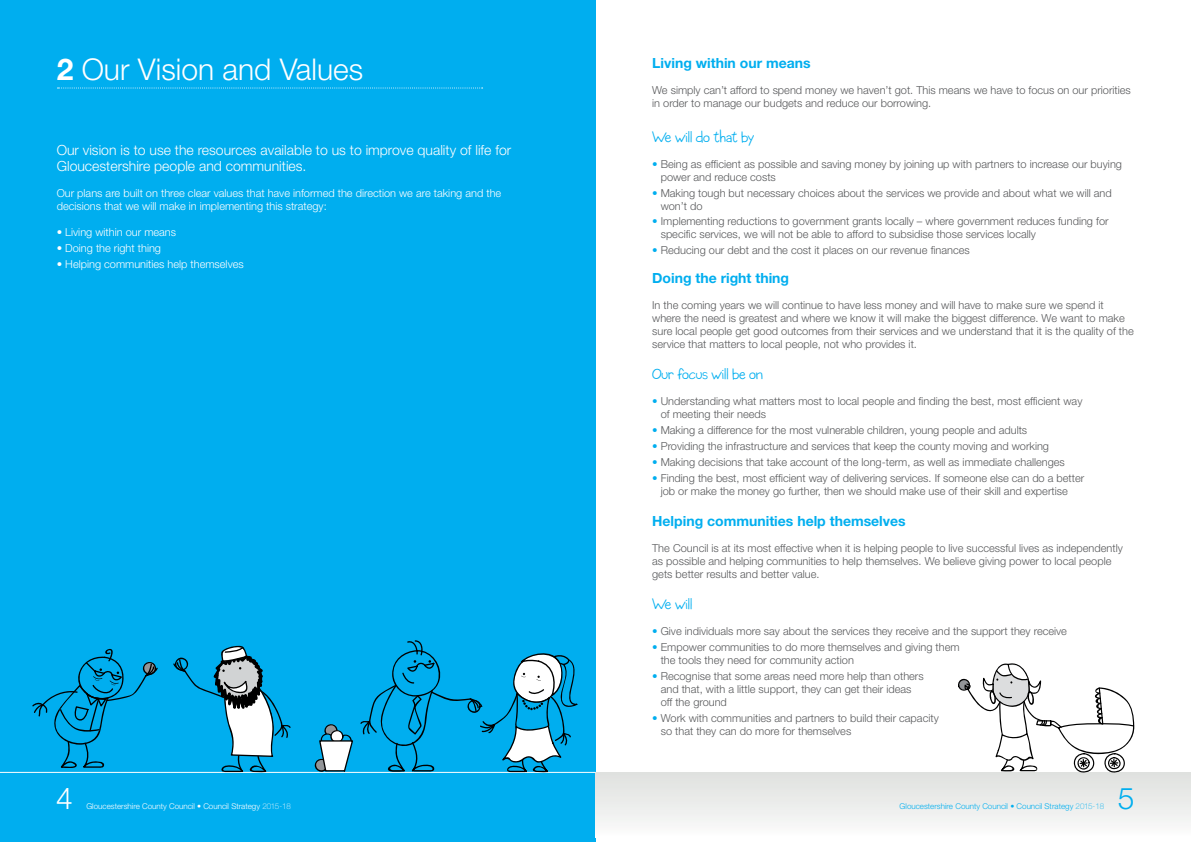
<style>
.page{position:relative;width:1191px;height:842px;background:#fff}
.page>*{position:absolute;margin:0;border:0;box-sizing:border-box;transform-origin:0 0}
.t1{font:300 30px "Helvetica Neue";color:#fff}
.t2{font:300 30px "Helvetica Neue";color:#00aeef}
.t3{font:16px "Coop Forged";color:#00aeef}
.t4{font:300 14px/16px "Helvetica Neue";color:#fff}
.t5{font:700 14px "Helvetica Neue";color:#00aeef}
.t6{font:300 11px/13px "Helvetica Neue";color:#58595b}
.t7{font:300 11px/13px "Helvetica Neue";color:#fff}
.t8{font:300 8px "Helvetica Neue";color:#fff}
.t9{font:300 8px "Helvetica Neue";color:#00aeef}
.s1{font-weight:700}
.s2{color:#00aeef}
.s3{font-weight:100}
</style>
<div class="page">
<div style="left:0;top:0;width:595px;height:842px;background:#00aeef"></div>
<svg style="left:58px;top:87px;width:424px;height:1px"></svg>
<hr style="left:0;top:772px;width:595px;height:1px;background:#fff">
<svg style="left:314px;top:724px;width:39px;height:48px"></svg>
<svg style="left:360px;top:640px;width:218px;height:133px"></svg>
<svg style="left:173px;top:645px;width:118px;height:128px"></svg>
<svg style="left:32px;top:649px;width:126px;height:119px"></svg>
<svg style="left:957px;top:663px;width:178px;height:110px"></svg>
<h1 class="t1" style="left:57px;top:51px;width:308px"><span class="s1">2</span> Our Vision and Values</h1>
<p class="t4" style="left:57px;top:142px;width:456px">Our vision is to use the resources available to us to improve quality of life for<br>Gloucestershire people and communities.</p>
<p class="t7" style="left:57px;top:186px;width:446px">Our plans are built on three clear values that have informed the direction we are taking and the decisions that we will make in implementing this strategy:</p>
<p class="t7" style="left:57px;top:225px;width:121px">• Living within our means</p>
<p class="t7" style="left:57px;top:241px;width:106px">• Doing the right thing</p>
<p class="t7" style="left:57px;top:257px;width:189px">• Helping communities help themselves</p>
<p class="t5" style="left:652px;top:54px;width:160px">Living within our means</p>
<p class="t6" style="left:652px;top:83px;width:480px">We simply can’t afford to spend money we haven’t got. This means we have to focus on our priorities in order to manage our budgets and reduce our borrowing.</p>
<h2 class="t3" style="left:652px;top:127px;width:104px">We will do that by</h2>
<p class="t6" style="left:660px;top:157px;width:463px;text-indent:-9px"><span class="s2">•</span> Being as efficient as possible and saving money by joining up with partners to increase our buying power and reduce costs</p>
<p class="t6" style="left:660px;top:186px;width:452px;text-indent:-9px"><span class="s2">•</span> Making tough but necessary choices about the services we provide and about what we will and won’t do</p>
<p class="t6" style="left:660px;top:215px;width:449px;text-indent:-9px"><span class="s2">•</span> Implementing reductions to government grants locally – where government reduces funding for specific services, we will not be able to afford to subsidise those services locally</p>
<p class="t6" style="left:652px;top:244px;width:319px"><span class="s2">•</span> Reducing our debt and the cost it places on our revenue finances</p>
<p class="t5" style="left:652px;top:269px;width:138px">Doing the right thing</p>
<p class="t6" style="left:652px;top:298px;width:483px">In the coming years we will continue to have less money and will have to make sure we spend it where the need is greatest and where we know it will make the biggest difference. We want to make sure local people get good outcomes from their services and we understand that it is the quality of the service that matters to local people, not who provides it.</p>
<h2 class="t3" style="left:652px;top:364px;width:112px">Our focus will be on</h2>
<p class="t6" style="left:660px;top:394px;width:423px;text-indent:-9px"><span class="s2">•</span> Understanding what matters most to local people and finding the best, most efficient way of meeting their needs</p>
<p class="t6" style="left:652px;top:423px;width:376px"><span class="s2">•</span> Making a difference for the most vulnerable children, young people and adults</p>
<p class="t6" style="left:652px;top:439px;width:398px"><span class="s2">•</span> Providing the infrastructure and services that keep the county moving and working</p>
<p class="t6" style="left:652px;top:455px;width:414px"><span class="s2">•</span> Making decisions that take account of the long-term, as well as immediate challenges</p>
<p class="t6" style="left:660px;top:471px;width:425px;text-indent:-9px"><span class="s2">•</span> Finding the best, most efficient way of delivering services. If someone else can do a better job or make the money go further, then we should make use of their skill and expertise</p>
<p class="t5" style="left:652px;top:513px;width:255px">Helping communities help themselves</p>
<p class="t6" style="left:652px;top:542px;width:472px">The Council is at its most effective when it is helping people to live successful lives as independently as possible and helping communities to help themselves. We believe giving power to local people gets better results and better value.</p>
<h2 class="t3" style="left:652px;top:595px;width:41px">We will</h2>
<p class="t6" style="left:652px;top:625px;width:416px"><span class="s2">•</span> Give individuals more say about the services they receive and the support they receive</p>
<p class="t6" style="left:660px;top:641px;width:300px;text-indent:-9px"><span class="s2">•</span> Empower communities to do more themselves and giving them the tools they need for community action</p>
<p class="t6" style="left:660px;top:669px;width:264px;text-indent:-9px"><span class="s2">•</span> Recognise that some areas need more help than others and that, with a little support, they can get their ideas off the ground</p>
<p class="t6" style="left:660px;top:711px;width:279px;text-indent:-9px"><span class="s2">•</span> Work with communities and partners to build their capacity so that they can do more for themselves</p>
<h1 class="t1" style="left:56px;top:780px;width:18px">4</h1>
<p class="t8" style="left:86px;top:802px;width:206px">Gloucestershire County Council • Council Strategy <span class="s3">2015-18</span></p>
<p class="t9" style="left:899px;top:802px;width:206px">Gloucestershire County Council • Council Strategy <span class="s3">2015-18</span></p>
<h1 class="t2" style="left:1118px;top:780px;width:18px">5</h1>
</div>
